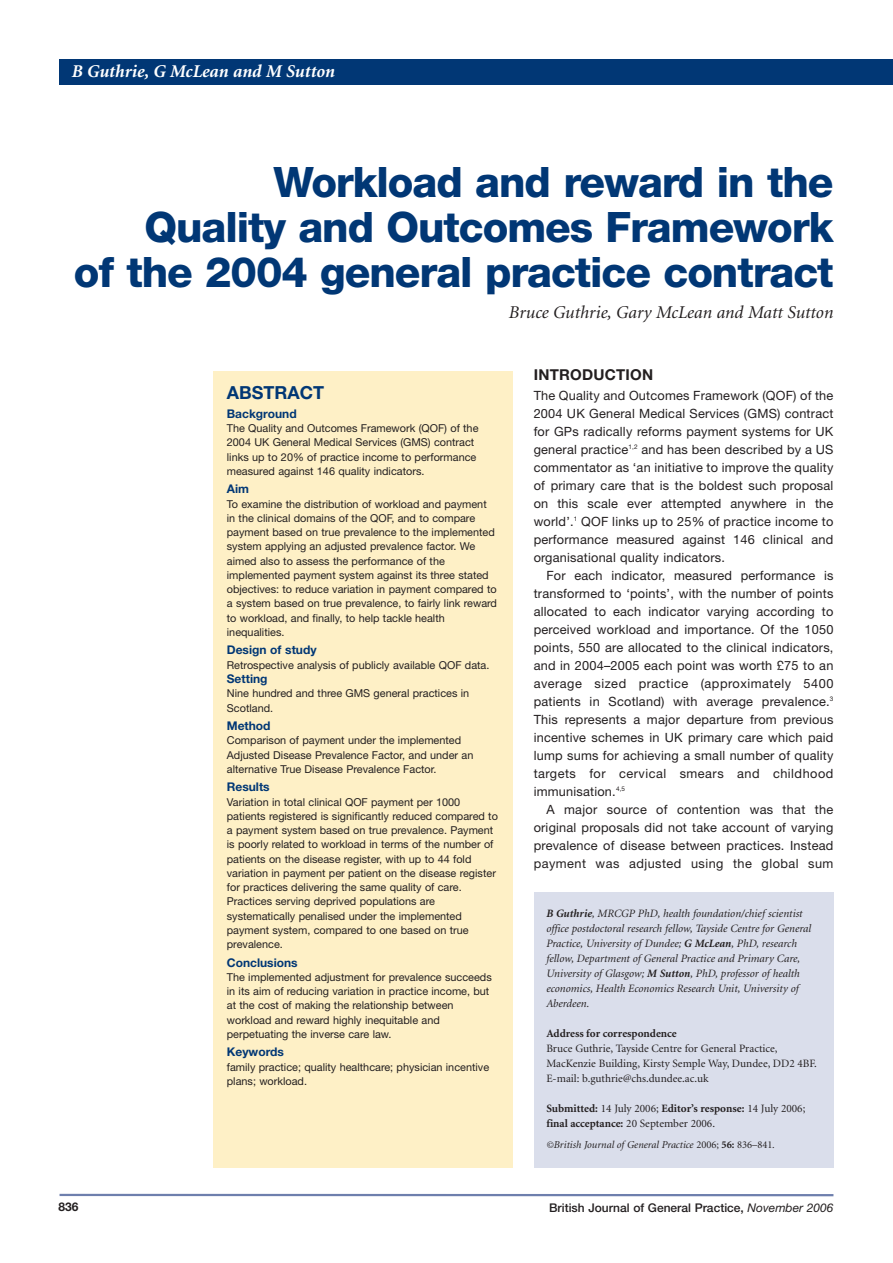
<style>
.page{position:relative;width:893px;height:1263px;background:#fff}
.page>*{position:absolute;margin:0;border:0;box-sizing:border-box;transform-origin:0 0}
.t1{font:800 42px/45px "Helvetica Neue";letter-spacing:-.025em;color:#013775;text-align:right}
.t2{font:italic 18px "Minion";color:#231f20}
.t3{font:italic 700 18px "Minion";color:#fff}
.t4{font:700 18px "Helvetica Neue";color:#013775}
.t5{font:700 15px "Helvetica Neue";letter-spacing:.015em;color:#231f20}
.t6{font:12.75px/18px "Helvetica Neue";letter-spacing:.015em;color:#231f20;text-align:justify}
.t7{font:700 12px "Helvetica Neue";color:#013775}
.t8{font:500 12px "Helvetica Neue";color:#231f20}
.t9{font:700 12px "Helvetica Neue";color:#231f20}
.t10{font:italic 11.25px/15px "Minion";color:#231f20}
.t11{font:11.25px/15px "Minion";color:#231f20}
.t12{font:700 11.25px/15px "Minion";color:#231f20}
.t13{font:10.8px/14.2px "Helvetica Neue";color:#231f20}
.t14{font:italic 10.5px "Minion";color:#231f20}
.s1{font-weight:700}
.s2{font-weight:400}
.s3{font-style:normal}
.s4{font-weight:700;font-style:normal}
.s5{font-weight:400;font-style:italic}
</style>
<div class="page">
<div style="left:213px;top:371px;width:299px;height:796px;background:#fef0c6"></div>
<div style="left:534px;top:892px;width:299px;height:275px;background:#dadeeb"></div>
<hr style="left:60px;top:1194px;width:773px;height:2px;background:#6e7fad">
<div style="left:60px;top:60px;width:833px;height:25px;background:#013775"></div>
<h2 class="t3" style="left:72px;top:64px;width:265px">B Guthrie, G McLean and M Sutton</h2>
<h1 class="t1" style="left:74px;top:163px;width:761px">Workload and reward in the<br>Quality and Outcomes Framework<br>of the 2004 general practice contract</h1>
<h2 class="t2" style="left:509px;top:305px;width:326px">Bruce Guthrie, Gary McLean and Matt Sutton</h2>
<p class="t9" style="left:58px;top:1202px;width:22px">836</p>
<h2 class="t4" style="left:227px;top:387px;width:99px">ABSTRACT</h2>
<p class="t7" style="left:227px;top:409px;width:71px">Background</p>
<p class="t13" style="left:227px;top:422px;width:253px">The Quality and Outcomes Framework (QOF) of the 2004 UK General Medical Services (GMS) contract links up to 20% of practice income to performance measured against 146 quality indicators.</p>
<p class="t7" style="left:227px;top:485px;width:24px">Aim</p>
<p class="t13" style="left:227px;top:498px;width:272px">To examine the distribution of workload and payment in the clinical domains of the QOF, and to compare payment based on true prevalence to the implemented system applying an adjusted prevalence factor. We aimed also to assess the performance of the implemented payment system against its three stated objectives: to reduce variation in payment compared to a system based on true prevalence, to fairly link reward to workload, and finally, to help tackle health inequalities.</p>
<p class="t7" style="left:227px;top:646px;width:91px">Design of study</p>
<p class="t13" style="left:227px;top:659px;width:264px">Retrospective analysis of publicly available QOF data.</p>
<p class="t7" style="left:227px;top:674px;width:42px">Setting</p>
<p class="t13" style="left:227px;top:687px;width:244px">Nine hundred and three GMS general practices in<br>Scotland.</p>
<p class="t7" style="left:227px;top:721px;width:45px">Method</p>
<p class="t13" style="left:227px;top:734px;width:248px">Comparison of payment under the implemented<br>Adjusted Disease Prevalence Factor, and under an alternative True Disease Prevalence Factor.</p>
<p class="t7" style="left:227px;top:783px;width:44px">Results</p>
<p class="t13" style="left:227px;top:796px;width:273px">Variation in total clinical QOF payment per 1000 patients registered is significantly reduced compared to a payment system based on true prevalence. Payment is poorly related to workload in terms of the number of patients on the disease register, with up to 44 fold variation in payment per patient on the disease register for practices delivering the same quality of care.<br>Practices serving deprived populations are systematically penalised under the implemented payment system, compared to one based on true prevalence.</p>
<p class="t7" style="left:227px;top:958px;width:72px">Conclusions</p>
<p class="t13" style="left:227px;top:971px;width:266px">The implemented adjustment for prevalence succeeds in its aim of reducing variation in practice income, but at the cost of making the relationship between workload and reward highly inequitable and perpetuating the inverse care law.</p>
<p class="t7" style="left:227px;top:1048px;width:59px">Keywords</p>
<p class="t13" style="left:227px;top:1061px;width:264px">family practice; quality healthcare; physician incentive plans; workload.</p>
<h3 class="t5" style="left:534px;top:369px;width:121px">INTRODUCTION</h3>
<p class="t6" style="left:534px;top:387px;width:301px">The Quality and Outcomes Framework (QOF) of the 2004 UK General Medical Services (GMS) contract for GPs radically reforms payment systems for UK general practice<sup>1,2</sup> and has been described by a US commentator as ‘an initiative to improve the quality of primary care that is the boldest such proposal on this scale ever attempted anywhere in the world’.<sup>1</sup> QOF links up to 25% of practice income to performance measured against 146 clinical and organisational quality indicators.</p>
<p class="t6" style="left:534px;top:567px;width:301px;text-indent:13px">For each indicator, measured performance is transformed to ‘points’, with the number of points allocated to each indicator varying according to perceived workload and importance. Of the 1050 points, 550 are allocated to the clinical indicators, and in 2004–2005 each point was worth £75 to an average sized practice (approximately 5400 patients in Scotland) with average prevalence.<sup>3<br></sup>This represents a major departure from previous incentive schemes in UK primary care which paid lump sums for achieving a small number of quality targets for cervical smears and childhood immunisation.<sup>4,5</sup></p>
<p class="t6" style="left:534px;top:801px;width:301px;text-indent:13px">A major source of contention was that the original proposals did not take account of varying prevalence of disease between practices. Instead payment was adjusted using the global sum</p>
<p class="t10" style="left:546px;top:907px;width:266px"><span class="s1">B Guthrie</span>, MRCGP PhD, health foundation/chief scientist office postdoctoral research fellow, Tayside Centre for General Practice, University of Dundee; <span class="s1">G McLean</span>, PhD, research fellow, Department of General Practice and Primary Care, University of Glasgow; <span class="s1">M Sutton</span>, PhD, professor of health economics, Health Economics Research Unit, University of Aberdeen.</p>
<p class="t12" style="left:546px;top:1027px;width:132px">Address for correspondence</p>
<p class="t11" style="left:546px;top:1042px;width:272px">Bruce Guthrie, Tayside Centre for General Practice,<br>MacKenzie Building, Kirsty Semple Way, Dundee, DD2 4BF.<br>E-mail: b.guthrie@chs.dundee.ac.uk</p>
<p class="t12" style="left:546px;top:1102px;width:260px">Submitted: <span class="s2">14 July 2006;</span> Editor’s response: <span class="s2">14 July 2006; </span>final acceptance: <span class="s2">20 September 2006.</span></p>
<p class="t14" style="left:546px;top:1140px;width:230px">©British Journal of General Practice <span class="s3">2006;</span> <span class="s4">56:</span> <span class="s3">836–841</span>.</p>
<p class="t8" style="left:549px;top:1203px;width:286px">British Journal of General Practice, <span class="s5">November 2006</span></p>
</div>
